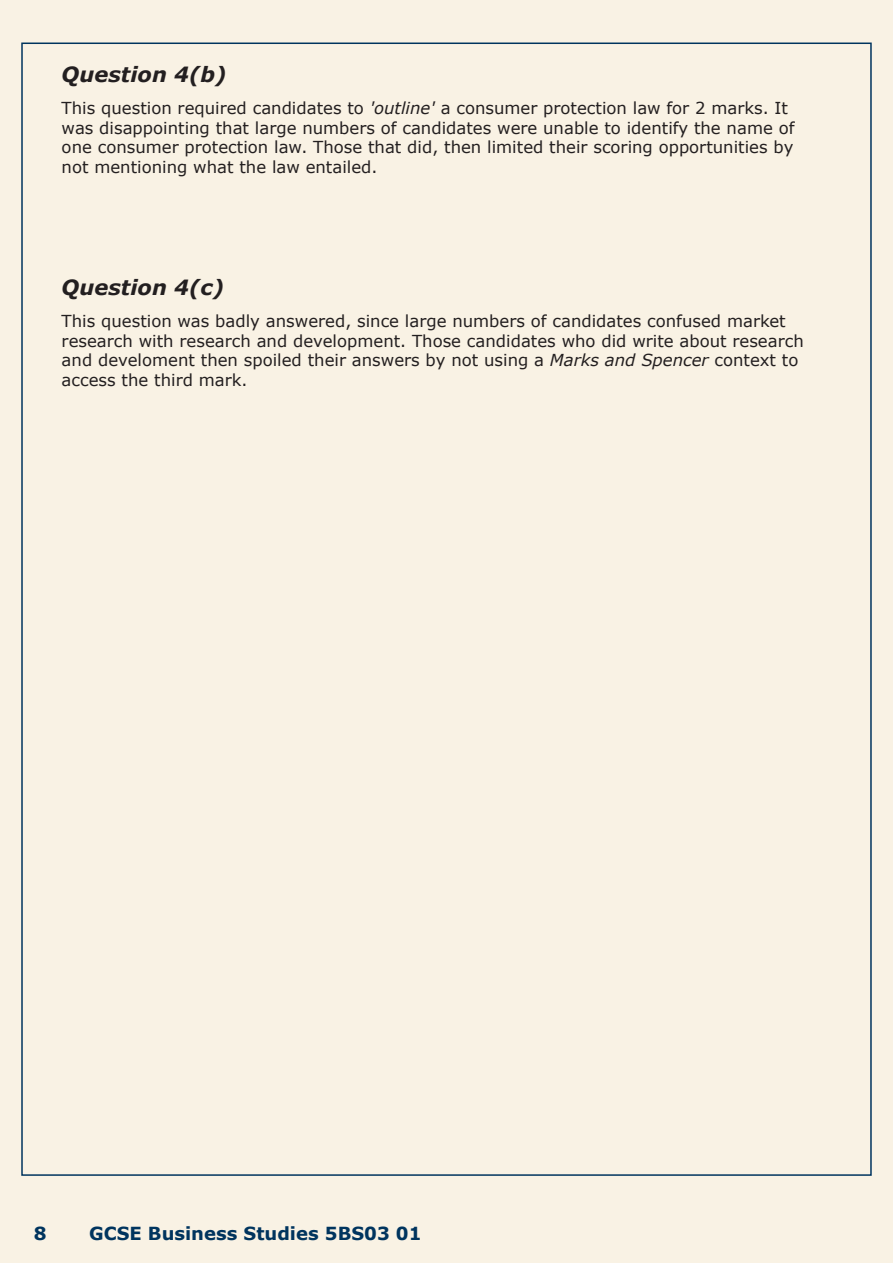
<style>
.page{position:relative;width:893px;height:1263px;background:#f9f2e4}
.page>*{position:absolute;margin:0;border:0;box-sizing:border-box;transform-origin:0 0}
.t1{font:italic 700 21px "Verdana";color:#231f20}
.t2{font:700 18px "Verdana";color:#00345e}
.t3{font:16.5px/19.5px "Verdana";color:#231f20}
.s1{font-style:italic}
</style>
<div class="page">
<p class="t1" style="left:62px;top:61px;width:166px">Question 4(b)</p>
<p class="t3" style="left:62px;top:98px;width:734px">This question required candidates to <span class="s1">'outline'</span> a consumer protection law for 2 marks. It was disappointing that large numbers of candidates were unable to identify the name of one consumer protection law. Those that did, then limited their scoring opportunities by not mentioning what the law entailed.</p>
<p class="t1" style="left:62px;top:274px;width:164px">Question 4(c)</p>
<p class="t3" style="left:62px;top:311px;width:744px">This question was badly answered, since large numbers of candidates confused market research with research and development. Those candidates who did write about research and develoment then spoiled their answers by not using a <span class="s1">Marks and Spencer</span> context to access the third mark.</p>
<p class="t2" style="left:34px;top:1222px;width:14px">8</p>
<p class="t2" style="left:89px;top:1222px;width:334px">GCSE Business Studies 5BS03 01</p>
</div>
